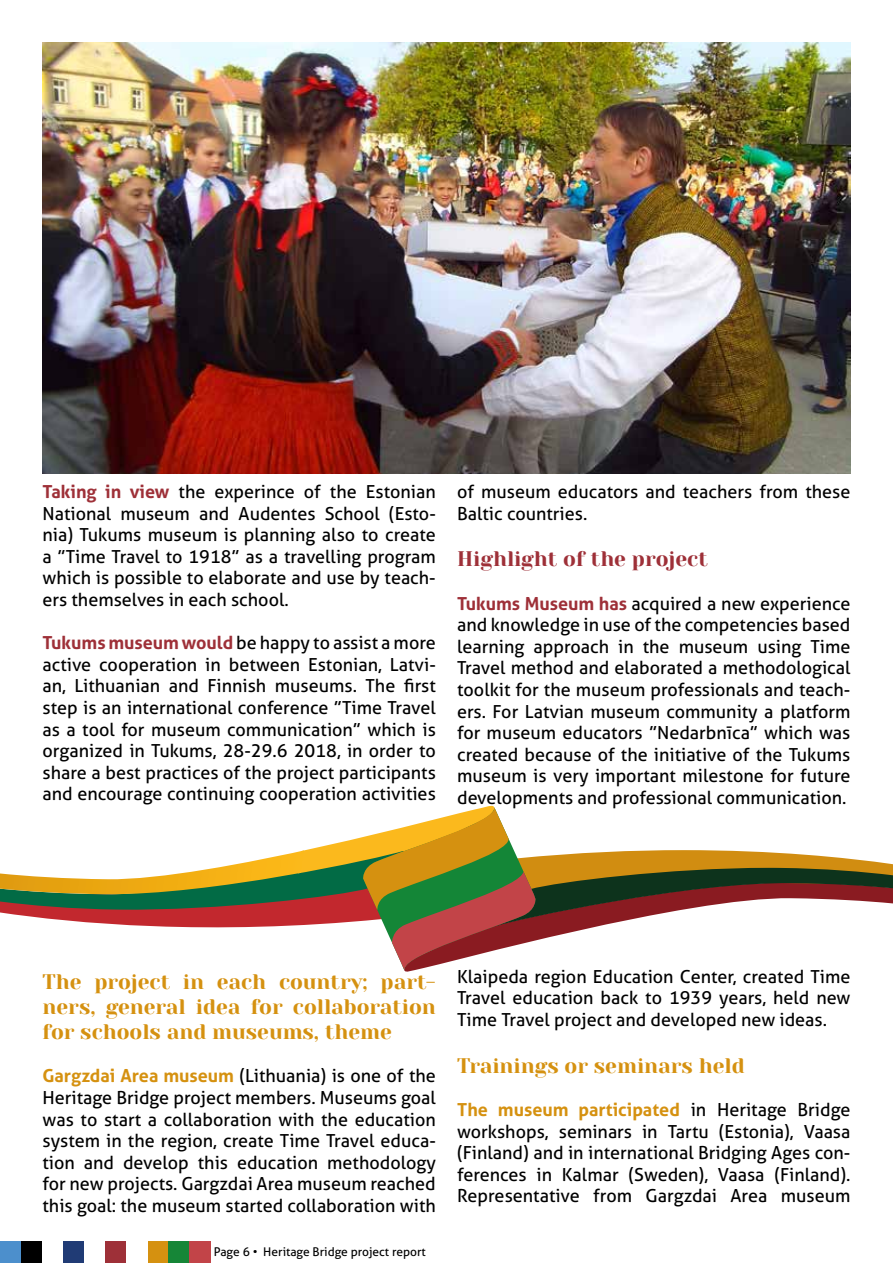
<style>
.page{position:relative;width:893px;height:1263px;background:#fff}
.page>*{position:absolute;margin:0;border:0;box-sizing:border-box;transform-origin:0 0}
.t1{font:21px/25.2px "Yeseva One";color:#d59110;text-align:justify}
.t2{font:21px "Yeseva One";color:#9e3038}
.t3{font:18px/21.6px "Aller";color:#000;text-align:justify}
.t4{font:12px "Aller";color:#000}
.s1{font-weight:700;color:#9e3038}
.s2{font-weight:700;color:#d59110}
</style>
<div class="page">
<svg style="left:0;top:806px;width:893px;height:166px"></svg>
<img style="left:43px;top:43px;width:807px;height:431px">
<div style="left:0;top:1241px;width:21px;height:21px;background:#4c8fcc"></div>
<div style="left:21px;top:1241px;width:21px;height:21px;background:#000"></div>
<div style="left:63px;top:1241px;width:22px;height:21px;background:#203b75"></div>
<div style="left:147px;top:1241px;width:21px;height:21px;background:#d59110"></div>
<div style="left:168px;top:1241px;width:21px;height:21px;background:#168637"></div>
<div style="left:189px;top:1241px;width:22px;height:21px;background:#c24448"></div>
<div style="left:106px;top:1241px;width:21px;height:21px;background:#9e3038"></div>
<div style="left:127px;top:1241px;width:21px;height:21px;background:#fff"></div>
<p class="t3" style="left:43px;top:481px;width:395px"><span class="s1">Taking in view</span> the experince of the Estonian National museum and Audentes School (Esto&shy;nia) Tukums museum is planning also to create a ”Time Travel to 1918” as a travelling program which is possible to elaborate and use by teach&shy;ers themselves in each school.</p>
<p class="t3" style="left:43px;top:632px;width:395px"><span class="s1">Tukums museum would</span> be happy to assist a more active cooperation in between Estonian, Latvi&shy;an, Lithuanian and Finnish museums. The first step is an international conference ”Time Travel as a tool for museum communication” which is organized in Tukums, 28-29.6 2018, in order to share a best practices of the project participants and encourage continuing cooperation activities</p>
<p class="t3" style="left:457px;top:481px;width:395px">of museum educators and teachers from these<br>Baltic countries.</p>
<p class="t2" style="left:457px;top:544px;width:252px">Highlight of the project</p>
<p class="t3" style="left:457px;top:592px;width:395px"><span class="s1">Tukums Museum has</span> acquired a new experience and knowledge in use of the competencies based learning approach in the museum using Time Travel method and elaborated a methodological toolkit for the museum professionals and teach&shy;ers. For Latvian museum community a platform for museum educators ”Nedarbnīca” which was created because of the initiative of the Tukums museum is very important milestone for future developments and professional communication.</p>
<p class="t1" style="left:43px;top:968px;width:395px">The project in each country; part&shy;ners, general idea for collaboration for schools and museums, theme</p>
<p class="t3" style="left:43px;top:1065px;width:395px"><span class="s2">Gargzdai Area museum</span> (Lithuania) is one of the Heritage Bridge project members. Museums goal was to start a collaboration with the education system in the region, create Time Travel educa&shy;tion and develop this education methodology for new projects. Gargzdai Area museum reached this goal: the museum started collaboration with</p>
<p class="t4" style="left:214px;top:1244px;width:213px">Page 6 • Heritage Bridge project report</p>
<p class="t3" style="left:457px;top:965px;width:395px">Klaipeda region Education Center, created Time Travel education back to 1939 years, held new Time Travel project and developed new ideas.</p>
<p class="t1" style="left:457px;top:1052px;width:289px">Trainings or seminars held</p>
<p class="t3" style="left:457px;top:1099px;width:395px"><span class="s2">The museum participated</span> in Heritage Bridge workshops, seminars in Tartu (Estonia), Vaasa (Finland) and in international Bridging Ages con&shy;ferences in Kalmar (Sweden), Vaasa (Finland).<br>Representative from Gargzdai Area museum</p>
</div>
